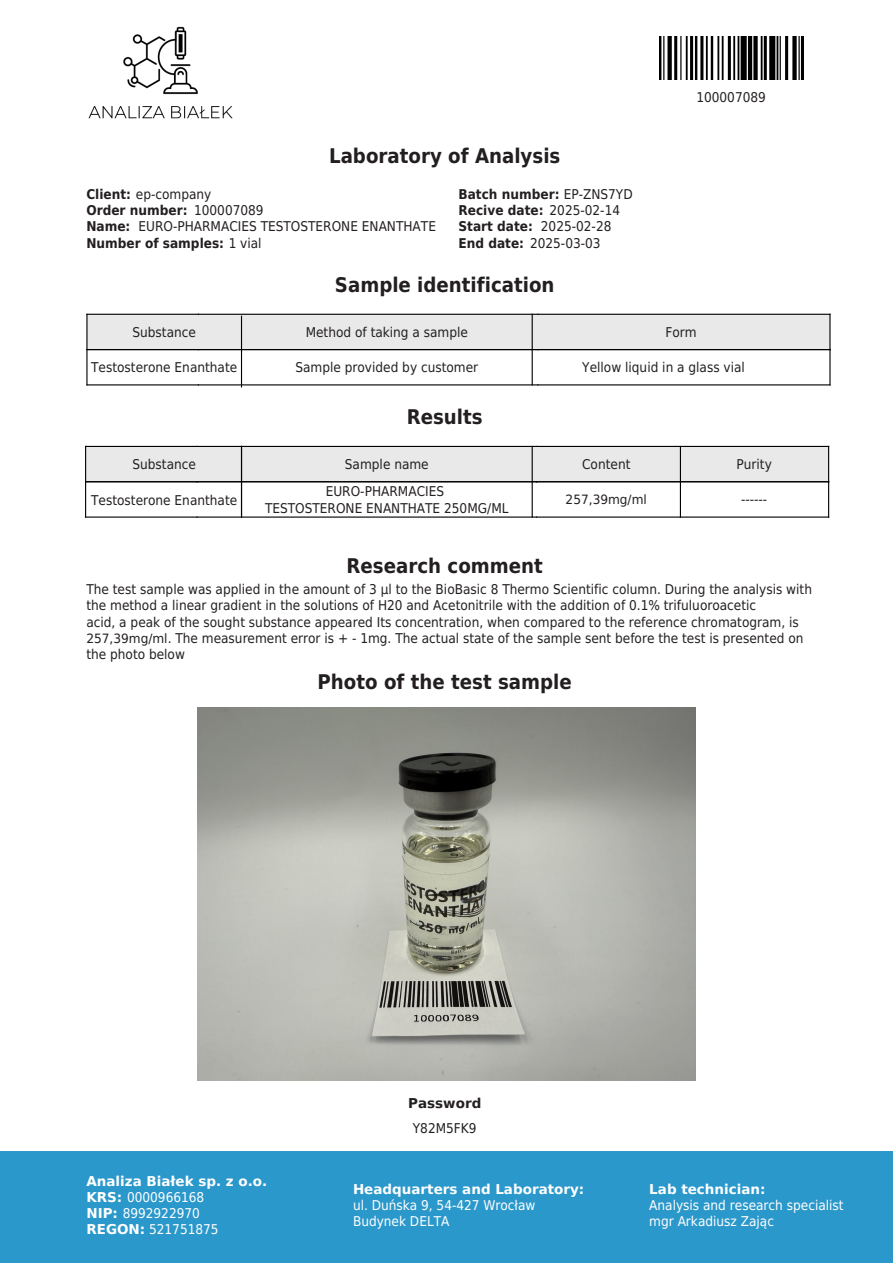
<style>
.page{position:relative;width:893px;height:1263px;background:#fff}
.page>*{position:absolute;margin:0;border:0;box-sizing:border-box;transform-origin:0 0}
.t1{font:700 20.25px "DejaVu Sans Condensed";color:#231f20}
.t2{font:13.5px/16.2px "DejaVu Sans Condensed";color:#231f20}
.t3{font:13.5px/16.2px "DejaVu Sans Condensed";color:#fff}
.t4{font:700 13.5px "DejaVu Sans";color:#fff}
.t5{font:700 13.5px/16.2px "DejaVu Sans Condensed";color:#231f20}
.t6{font:700 13.5px "DejaVu Sans";color:#231f20}
.t7{font:12.9px "DejaVu Sans Condensed";color:#231f20;scale:1.05 1}
.s1{font-weight:700}
.s2{font-weight:400}
.s3{font-size:12.9px}
.s4{font-family:"DejaVu Sans";font-weight:700}
</style>
<div class="page">
<div style="left:86px;top:446px;width:111px;height:36px;background:#e8e9e8"></div>
<div style="left:197px;top:446px;width:340px;height:36px;background:#e8e9e8"></div>
<div style="left:537px;top:446px;width:292px;height:36px;background:#e8e9e8"></div>
<hr style="left:85px;top:446px;width:1px;height:36px;background:#000001">
<hr style="left:86px;top:446px;width:111px;height:1px;background:#000001">
<hr style="left:86px;top:481px;width:111px;height:1px;background:#000001">
<hr style="left:241px;top:446px;width:1px;height:36px;background:#000001">
<hr style="left:680px;top:446px;width:1px;height:36px;background:#000001">
<hr style="left:197px;top:446px;width:340px;height:1px;background:#000001">
<hr style="left:197px;top:481px;width:340px;height:1px;background:#000001">
<hr style="left:532px;top:446px;width:1px;height:36px;background:#000001">
<hr style="left:828px;top:446px;width:1px;height:36px;background:#000001">
<hr style="left:537px;top:446px;width:292px;height:1px;background:#000001">
<hr style="left:537px;top:481px;width:292px;height:1px;background:#000001">
<hr style="left:85px;top:482px;width:1px;height:35px;background:#000001">
<hr style="left:86px;top:516px;width:111px;height:2px;background:#000001">
<hr style="left:241px;top:482px;width:1px;height:35px;background:#000001">
<hr style="left:197px;top:516px;width:340px;height:2px;background:#000001">
<hr style="left:680px;top:482px;width:1px;height:35px;background:#000001">
<hr style="left:532px;top:482px;width:1px;height:35px;background:#000001">
<hr style="left:537px;top:516px;width:292px;height:2px;background:#000001">
<hr style="left:828px;top:482px;width:1px;height:35px;background:#000001">
<div style="left:87px;top:314px;width:111px;height:36px;background:#e8e9e8"></div>
<div style="left:198px;top:314px;width:340px;height:36px;background:#e8e9e8"></div>
<div style="left:538px;top:314px;width:292px;height:36px;background:#e8e9e8"></div>
<hr style="left:86px;top:314px;width:2px;height:36px;background:#000001">
<hr style="left:87px;top:314px;width:111px;height:1px;background:#000001">
<hr style="left:87px;top:349px;width:111px;height:1px;background:#000001">
<hr style="left:241px;top:316px;width:1px;height:36px;background:#000001">
<hr style="left:198px;top:314px;width:340px;height:1px;background:#000001">
<hr style="left:198px;top:349px;width:340px;height:1px;background:#000001">
<hr style="left:532px;top:314px;width:1px;height:36px;background:#000001">
<hr style="left:829px;top:314px;width:1px;height:36px;background:#000001">
<hr style="left:538px;top:314px;width:292px;height:1px;background:#000001">
<hr style="left:538px;top:349px;width:292px;height:1px;background:#000001">
<hr style="left:86px;top:350px;width:2px;height:35px;background:#000001">
<hr style="left:87px;top:384px;width:111px;height:1px;background:#000001">
<hr style="left:241px;top:352px;width:1px;height:35px;background:#000001">
<hr style="left:198px;top:384px;width:340px;height:1px;background:#000001">
<hr style="left:532px;top:350px;width:1px;height:35px;background:#000001">
<hr style="left:538px;top:384px;width:292px;height:1px;background:#000001">
<hr style="left:829px;top:350px;width:1px;height:35px;background:#000001">
<img style="left:88px;top:26px;width:145px;height:93px">
<div style="left:0;top:1151px;width:893px;height:112px;background:#2b98cb"></div>
<img style="left:197px;top:707px;width:498px;height:374px">
<img style="left:659px;top:36px;width:144px;height:44px">
<h1 class="t1" style="left:329px;top:139px;width:233px">Laboratory of Analysis</h1>
<p class="t2" style="left:86px;top:186px;width:351px"><span class="s1">Client:</span> ep-company<br><span class="s1">Order number:</span> 100007089<br><span class="s1">Name:</span> EURO-PHARMACIES TESTOSTERONE ENANTHATE<br><span class="s1">Number of samples:</span> 1 vial</p>
<p class="t5" style="left:458px;top:186px;width:176px">Batch number: <span class="s2">EP-ZNS7YD<br></span>Recive date: <span class="s2">2025-02-14<br></span>Start date: <span class="s2">2025-02-28<br></span>End date: <span class="s2">2025-03-03</span></p>
<h1 class="t1" style="left:335px;top:268px;width:221px">Sample identification</h1>
<p class="t2" style="left:696px;top:89px;width:71px">100007089</p>
<p class="t2" style="left:132px;top:323px;width:65px">Substance</p>
<p class="t2" style="left:306px;top:323px;width:164px">Method of taking a sample</p>
<p class="t2" style="left:665px;top:323px;width:33px">Form</p>
<p class="t2" style="left:91px;top:359px;width:148px">Testosterone Enanthate</p>
<p class="t2" style="left:295px;top:359px;width:184px">Sample provided by customer</p>
<p class="t2" style="left:582px;top:359px;width:164px">Yellow liquid in a glass vial</p>
<h1 class="t1" style="left:407px;top:400px;width:78px">Results</h1>
<p class="t2" style="left:132px;top:455px;width:65px">Substance</p>
<p class="t2" style="left:345px;top:455px;width:85px">Sample name</p>
<p class="t2" style="left:582px;top:455px;width:50px">Content</p>
<p class="t2" style="left:91px;top:491px;width:148px">Testosterone Enanthate</p>
<p class="t2" style="left:265px;top:483px;width:245px;text-align:center">EURO-PHARMACIES<br>TESTOSTERONE ENANTHATE 250MG/ML</p>
<p class="t7" style="left:566px;top:488px;width:79px">257,39mg/ml</p>
<p class="t2" style="left:736px;top:455px;width:37px">Purity</p>
<p class="t2" style="left:741px;top:491px;width:28px">------</p>
<h1 class="t1" style="left:347px;top:549px;width:198px">Research comment</h1>
<p class="t2" style="left:86px;top:581px;width:727px">The test sample was applied in the amount of 3 µl to the BioBasic 8 Thermo Scientific column. During the analysis with the method a linear gradient in the solutions of H20 and Acetonitrile with the addition of 0.1% trifuluoroacetic<br>acid, a peak of the sought substance appeared Its concentration, when compared to the reference chromatogram, is <span class="s3">257,39mg/ml</span>. The measurement error is + - 1mg. The actual state of the sample sent before the test is presented on the photo below</p>
<h1 class="t1" style="left:318px;top:665px;width:256px">Photo of the test sample</h1>
<p class="t6" style="left:408px;top:1092px;width:75px">Password</p>
<p class="t4" style="left:86px;top:1170px;width:182px">Analiza Białek sp. z o.o.</p>
<p class="t3" style="left:86px;top:1188px;width:134px"><span class="s4">KRS:</span> 0000966168<br><span class="s4">NIP:</span> 8992922970<br><span class="s4">REGON:</span> 521751875</p>
<p class="t2" style="left:413px;top:1119px;width:65px">Y82M5FK9</p>
<p class="t4" style="left:353px;top:1178px;width:188px">Siedziba i Laboratorium:</p>
<p class="t4" style="left:649px;top:1178px;width:181px">Badanie przeprowadził:</p>
<p class="t3" style="left:649px;top:1196px;width:178px">Specjalista s. an liz i badań</p>
<p class="t4" style="left:353px;top:1178px;width:233px">Headquarters and Laboratory:</p>
<p class="t3" style="left:353px;top:1196px;width:184px">ul. Duńska 9, 54-427 Wrocław<br>Budynek DELTA</p>
<p class="t4" style="left:649px;top:1178px;width:118px">Lab technician:</p>
<p class="t3" style="left:649px;top:1196px;width:196px">Analysis and research specialist mgr Arkadiusz Zając</p>
</div>
